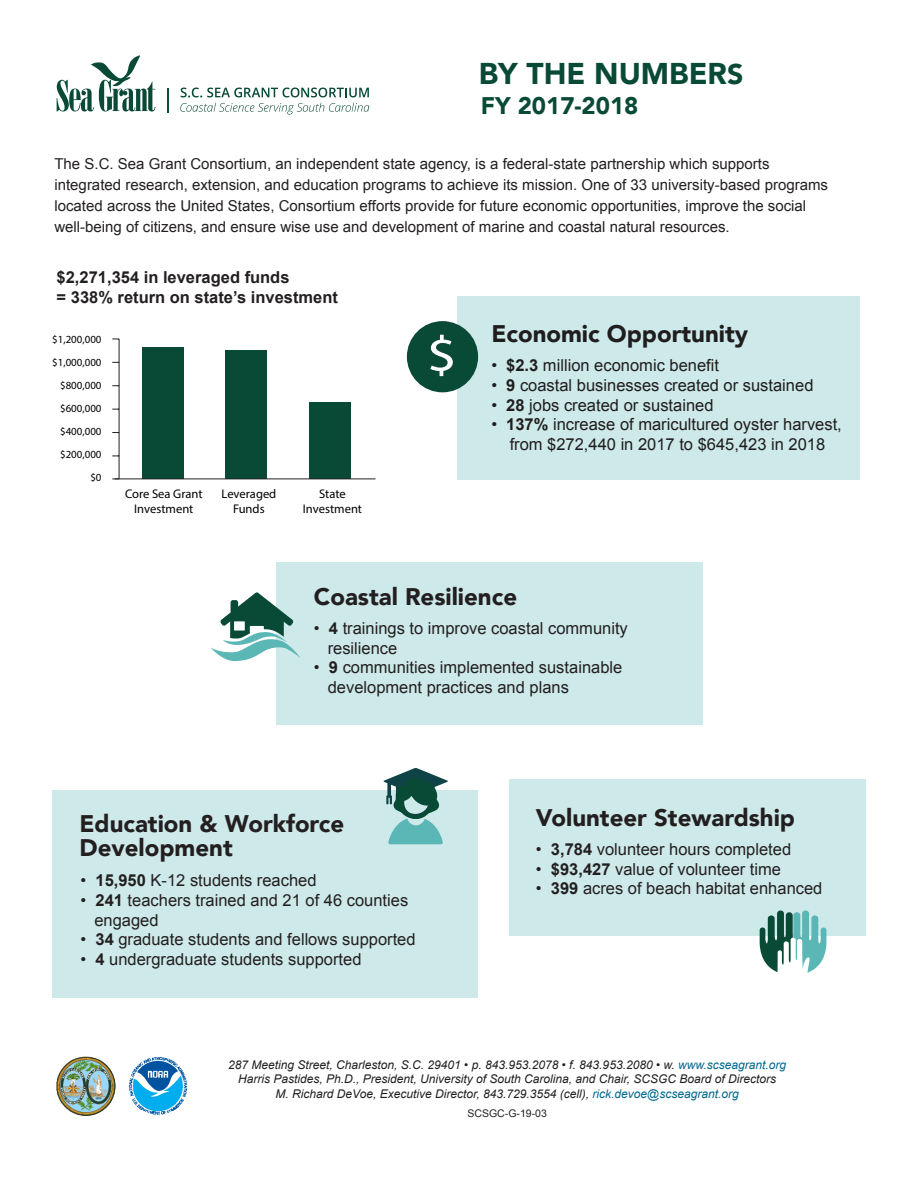
<style>
.page{position:relative;width:918px;height:1188px;background:#fff}
.page>*{position:absolute;margin:0;border:0;box-sizing:border-box;transform-origin:0 0}
.t1{font:50.4px "Myriad Pro";color:#fff;scale:1.19 1}
.t2{font:900 30px "Avenir";color:#094a36}
.t3{font:900 24px/24px "Avenir";color:#231f20}
.t4{font:900 24px "Avenir";color:#201d1e}
.t5{font:900 24px "Avenir";color:#094a36}
.t6{font:16.5px/19.8px "Arial";color:#231f20}
.t7{font:16.5px/19.8px "Arial";color:#201d1e;text-align:center}
.t8{font:700 16.5px/19.8px "Arial";color:#231f20}
.t9{font:15px/21px "Arial";color:#231f20}
.t10{font:12.6px/15px "Myriad Pro";color:#000;text-align:center}
.t11{font:italic 12px/14.4px "Arial";color:#231f20;text-align:center}
.t12{font:10.95px/23px "Myriad Pro";color:#000;text-align:right}
.t13{font:10.5px "Arial";color:#231f20}
.s1{font-size:28.5px}
.s2{font-weight:700}
.s3{color:#00688f}
</style>
<div class="page">
<img style="left:57px;top:1057px;width:59px;height:59px">
<img style="left:128px;top:1056px;width:60px;height:59px">
<div style="left:457px;top:296px;width:403px;height:184px;background:#cee9e9"></div>
<div style="left:276px;top:562px;width:427px;height:163px;background:#cee9e9"></div>
<div style="left:52px;top:790px;width:426px;height:208px;background:#cee9e9"></div>
<div style="left:509px;top:779px;width:356px;height:157px;background:#cee9e9"></div>
<svg style="left:211px;top:592px;width:89px;height:69px"></svg>
<svg style="left:384px;top:768px;width:64px;height:76px"></svg>
<svg style="left:760px;top:910px;width:66px;height:63px"></svg>
<div style="left:407px;top:321px;width:71px;height:71px;background:#094a36;border-radius:50%"></div>
<svg style="left:180px;top:88px;width:189px;height:26px"></svg>
<svg style="left:57px;top:55px;width:98px;height:57px"></svg>
<svg style="left:168px;top:88px;width:1px;height:24px"></svg>
<div style="left:142px;top:348px;width:42px;height:131px;background:#094a36"></div>
<div style="left:226px;top:350px;width:41px;height:129px;background:#094a36"></div>
<div style="left:309px;top:402px;width:42px;height:76px;background:#094a36"></div>
<hr style="left:115px;top:479px;width:261px;height:1px;background:#241f21">
<hr style="left:119px;top:339px;width:1px;height:140px;background:#241f21">
<p class="t2" style="left:479px;top:48px;width:266px">BY THE NUMBER<span class="s1">S</span></p>
<p class="t5" style="left:481px;top:85px;width:159px">FY 2017-2018</p>
<p class="t9" style="left:54px;top:153px;width:775px">The S.C. Sea Grant Consortium, an independent state agency, is a federal-state partnership which supports integrated research, extension, and education programs to achieve its mission. One of 33 university-based programs located across the United States, Consortium efforts provide for future economic opportunities, improve the social well-being of citizens, and ensure wise use and development of marine and coastal natural resources.</p>
<p class="t8" style="left:57px;top:268px;width:283px">$2,271,354 in leveraged funds<br>= 338% return on state’s investment</p>
<p class="t12" style="left:52px;top:328px;width:51px">$1,200,000 $1,000,000 $800,000 $600,000 $400,000 $200,000 $0</p>
<p class="t10" style="left:125px;top:486px;width:79px">Core Sea Grant<br>Investment</p>
<p class="t10" style="left:221px;top:486px;width:56px">Leveraged<br>Funds</p>
<p class="t10" style="left:303px;top:486px;width:61px">State<br>Investment</p>
<h1 class="t1" style="left:426px;top:324px;width:27px">$</h1>
<p class="t4" style="left:491px;top:313px;width:258px">Economic Opportunity</p>
<p class="t7" style="left:491px;top:355px;width:229px">• <span class="s2">$2.3</span> million economic benefit</p>
<p class="t7" style="left:491px;top:375px;width:324px">• <span class="s2">9</span> coastal businesses created or sustained</p>
<p class="t7" style="left:491px;top:395px;width:224px">• <span class="s2">28</span> jobs created or sustained</p>
<p class="t7" style="left:491px;top:415px;width:352px">• <span class="s2">137%</span> increase of maricultured oyster harvest, from $272,440 in 2017 to $645,423 in 2018</p>
<p class="t3" style="left:314px;top:584px;width:205px">Coastal Resilience</p>
<p class="t6" style="left:328px;top:618px;width:302px;text-indent:-14px">• <span class="s2">4</span> trainings to improve coastal community resilience</p>
<p class="t6" style="left:328px;top:658px;width:296px;text-indent:-14px">• <span class="s2">9</span> communities implemented sustainable development practices and plans</p>
<p class="t3" style="left:80px;top:811px;width:266px">Education &amp; Workforce<br>Development</p>
<p class="t3" style="left:536px;top:805px;width:261px">Volunteer Stewardship</p>
<p class="t6" style="left:536px;top:839px;width:257px">• <span class="s2">3,784</span> volunteer hours completed</p>
<p class="t6" style="left:536px;top:859px;width:247px">• <span class="s2">$93,427</span> value of volunteer time</p>
<p class="t6" style="left:536px;top:879px;width:288px">• <span class="s2">399</span> acres of beach habitat enhanced</p>
<p class="t6" style="left:81px;top:871px;width:238px">• <span class="s2">15,950</span> K-12 students reached</p>
<p class="t6" style="left:94px;top:890px;width:315px;text-indent:-14px">• <span class="s2">241</span> teachers trained and 21 of 46 counties engaged</p>
<p class="t6" style="left:81px;top:930px;width:337px">• <span class="s2">34</span> graduate students and fellows supported</p>
<p class="t6" style="left:81px;top:950px;width:282px">• <span class="s2">4</span> undergraduate students supported</p>
<p class="t11" style="left:228px;top:1058px;width:560px">287 Meeting Street, Charleston, S.C. 29401 • p. 843.953.2078 • f. 843.953.2080 • w. <span class="s3">www.scseagrant.org<br></span>Harris Pastides, Ph.D., President, University of South Carolina, and Chair, SCSGC Board of Directors<br>M. Richard DeVoe, Executive Director, 843.729.3554 (cell), <span class="s3">rick.devoe@scseagrant.org</span></p>
<p class="t13" style="left:468px;top:1107px;width:81px">SCSGC-G-19-03</p>
</div>
